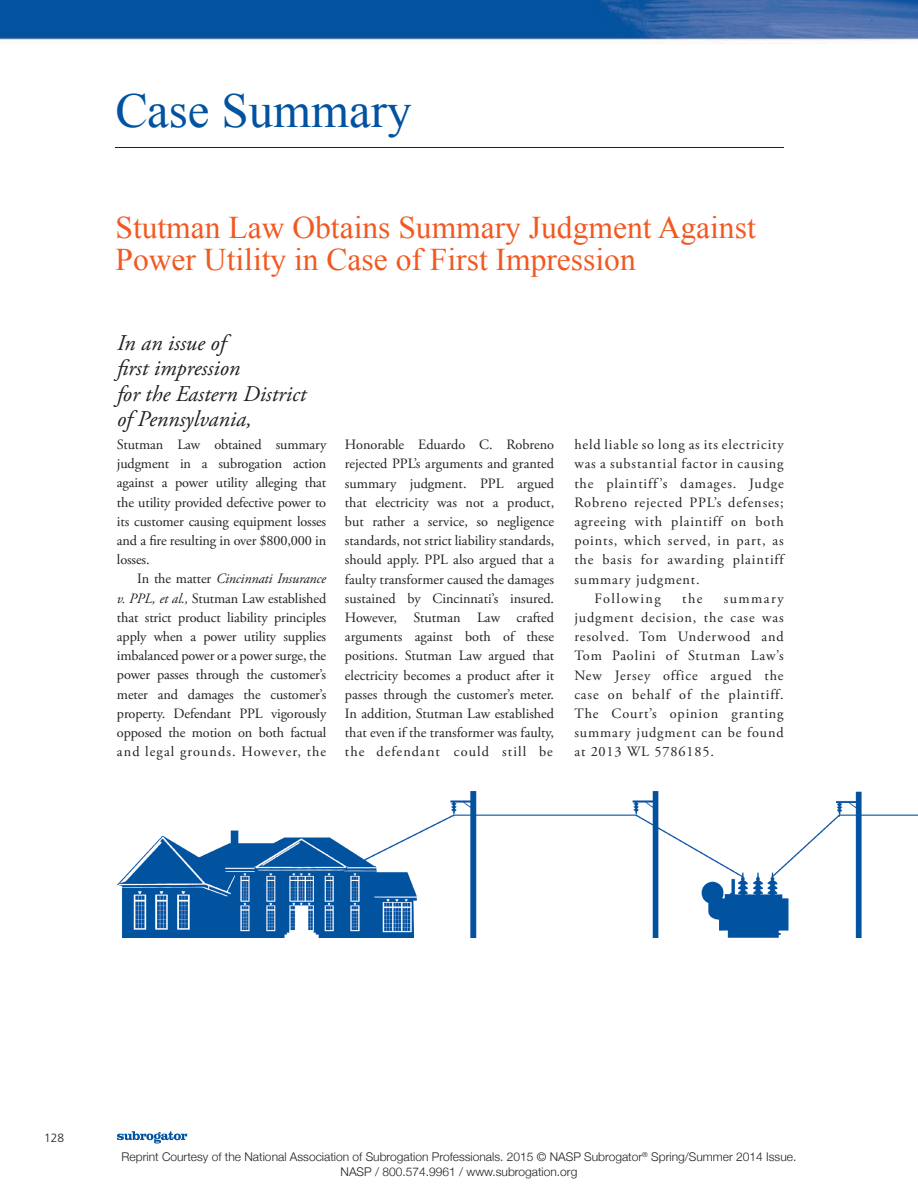
<style>
.page{position:relative;width:918px;height:1188px;background:#fff}
.page>*{position:absolute;margin:0;border:0;box-sizing:border-box;transform-origin:0 0}
.t1{font:48.75px "Times New Roman";color:#0153a0}
.t2{font:31.5px/31.5px "Times New Roman";color:#f15921}
.t3{font:italic 22.5px/25.5px "Adobe Garamond Pro";color:#231f20}
.t4{font:14.25px/19.2px "Adobe Garamond Pro";letter-spacing:.06em;color:#231f20;text-align:justify}
.t5{font:14.25px "Adobe Garamond Pro";letter-spacing:.1em;color:#231f20}
.t6{font:300 12px/14.4px "Helvetica Neue";color:#231f20;text-align:center}
.t7{font:300 12px "Frutiger";color:#231f20}
.s1{font-style:italic}
</style>
<div class="page">
<svg style="left:117px;top:1131px;width:71px;height:12px"></svg>
<img style="left:0;top:0;width:918px;height:148px">
<img style="left:117px;top:791px;width:801px;height:146px">
<hr style="left:116px;top:147px;width:668px;height:1px;background:#231f20">
<h1 class="t1" style="left:116px;top:78px;width:297px">Case Summary</h1>
<h2 class="t2" style="left:116px;top:211px;width:642px">Stutman Law Obtains Summary Judgment Against<br>Power Utility in Case of First Impression</h2>
<h3 class="t3" style="left:117px;top:331px;width:191px">In an issue of<br>first impression<br>for the Eastern District of Pennsylvania,</h3>
<p class="t4" style="left:117px;top:435px;width:211px">Stutman Law obtained summary judgment in a subrogation action against a power utility alleging that the utility provided defective power to its customer causing equipment losses and a fire resulting in over $800,000 in losses.</p>
<p class="t4" style="left:117px;top:570px;width:211px;text-indent:20px">In the matter <span class="s1">Cincinnati Insurance v. PPL, et al.,</span> Stutman Law established that strict product liability principles apply when a power utility supplies imbalanced power or a power surge, the power passes through the customer’s meter and damages the customer’s property. Defendant PPL vigorously opposed the motion on both factual and legal grounds. However, the</p>
<p class="t4" style="left:345px;top:436px;width:211px">Honorable Eduardo C. Robreno rejected PPL’s arguments and granted summary judgment. PPL argued that electricity was not a product, but rather a service, so negligence standards, not strict liability standards, should apply. PPL also argued that a faulty transformer caused the damages sustained by Cincinnati’s insured.<br>However, Stutman Law crafted arguments against both of these positions. Stutman Law argued that electricity becomes a product after it passes through the customer’s meter.<br>In addition, Stutman Law established that even if the transformer was faulty, the defendant could still be</p>
<p class="t4" style="left:574px;top:436px;width:211px">held liable so long as its electricity</p>
<p class="t4" style="left:574px;top:455px;width:211px">was a substantial factor in causing</p>
<p class="t4" style="left:574px;top:474px;width:211px">the plaintiff’s damages. Judge</p>
<p class="t4" style="left:574px;top:493px;width:211px">Robreno rejected PPL’s defenses;</p>
<p class="t4" style="left:574px;top:512px;width:211px">agreeing with plaintiff on both</p>
<p class="t4" style="left:574px;top:532px;width:211px">points, which served, in part, as</p>
<p class="t4" style="left:574px;top:551px;width:211px">the basis for awarding plaintiff</p>
<p class="t4" style="left:574px;top:570px;width:127px">summary judgment.</p>
<p class="t5" style="left:595px;top:590px;width:68px">Following</p>
<p class="t4" style="left:682px;top:589px;width:22px">the</p>
<p class="t4" style="left:574px;top:589px;width:211px;text-indent:149px">summary judgment decision, the case was resolved. Tom Underwood and Tom Paolini of Stutman Law’s New Jersey office argued the case on behalf of the plaintiff.<br>The Court’s opinion granting summary judgment can be found at 2013 WL 5786185.</p>
<p class="t7" style="left:44px;top:1131px;width:22px">128</p>
<p class="t6" style="left:122px;top:1149px;width:676px">Reprint Courtesy of the National Association of Subrogation Professionals. 2015 © NASP Subrogator<sup>®</sup> Spring/Summer 2014 Issue.<br>NASP / 800.574.9961 / www.subrogation.org</p>
</div>
